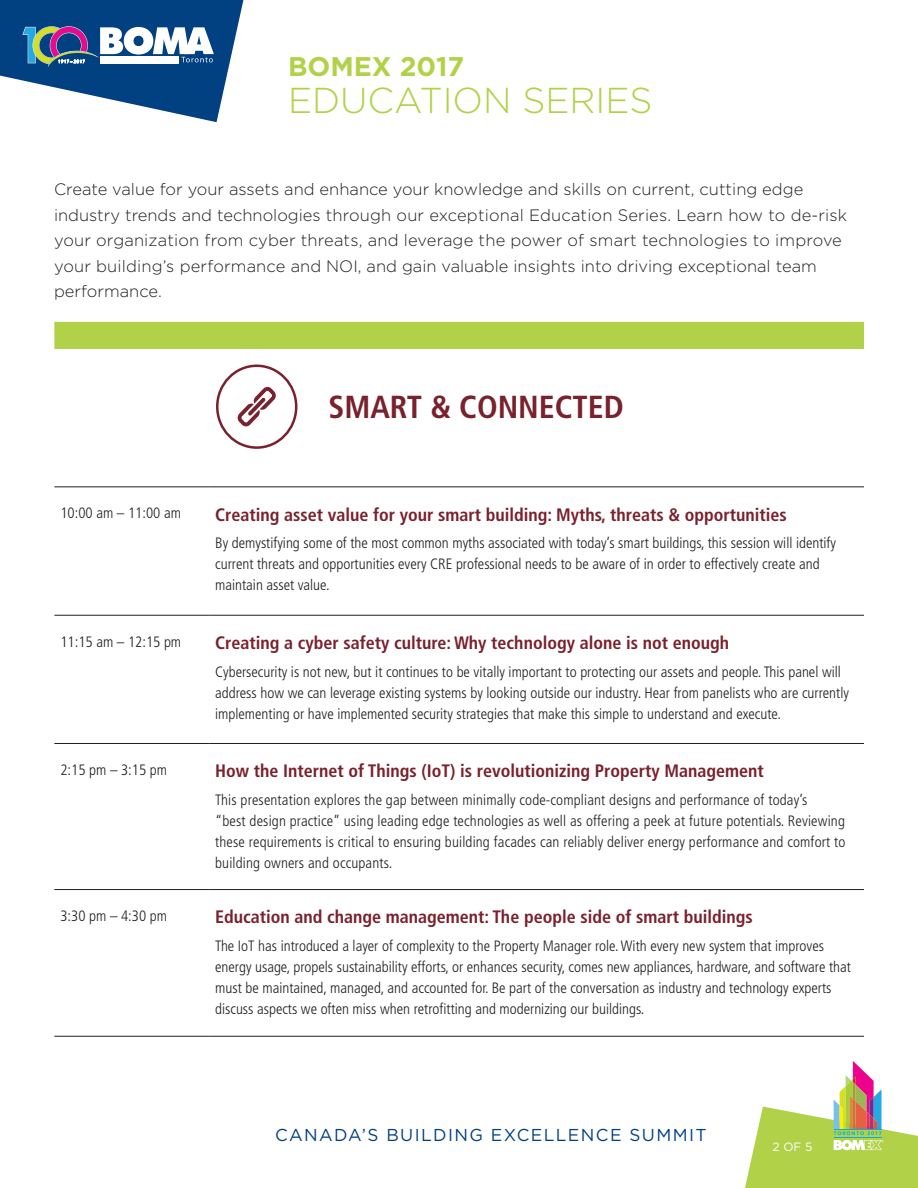
<style>
.page{position:relative;width:918px;height:1188px;background:#fff}
.page>*{position:absolute;margin:0;border:0;box-sizing:border-box;transform-origin:0 0}
.t1{font:300 36px "Gotham";color:#b1d248}
.t2{font:700 condensed 31.8px "Frutiger";color:#79212d}
.t3{font:700 27px "Gotham";color:#b1d248}
.t4{font:700 condensed 18px "Frutiger";color:#79212d}
.t5{font:17.25px "Gotham";letter-spacing:.08em;color:#014081}
.t6{font:300 16.5px/25.5px "Gotham";color:#231f20}
.t7{font:300 condensed 15px/21px "Frutiger";color:#231f20}
.t8{font:12px "Gotham";color:#fff}
</style>
<div class="page">
<svg style="left:745px;top:1061px;width:173px;height:127px"></svg>
<hr style="left:834px;top:1129px;width:48px;height:1px;background:#00aeef">
<hr style="left:834px;top:1137px;width:48px;height:1px;background:#00aeef">
<svg style="left:0;top:0;width:243px;height:122px"></svg>
<div style="left:54px;top:322px;width:810px;height:27px;background:#b1d248"></div>
<hr style="left:54px;top:487px;width:155px;height:1px;background:#231f20">
<hr style="left:209px;top:487px;width:655px;height:1px;background:#231f20">
<hr style="left:54px;top:615px;width:155px;height:1px;background:#231f20">
<hr style="left:209px;top:615px;width:655px;height:1px;background:#231f20">
<hr style="left:54px;top:743px;width:155px;height:1px;background:#231f20">
<hr style="left:209px;top:743px;width:655px;height:1px;background:#231f20">
<hr style="left:54px;top:889px;width:155px;height:1px;background:#231f20">
<hr style="left:209px;top:889px;width:655px;height:1px;background:#231f20">
<hr style="left:54px;top:1036px;width:155px;height:1px;background:#231f20">
<hr style="left:209px;top:1036px;width:655px;height:1px;background:#231f20">
<div style="left:216px;top:365px;width:81px;height:84px;border:3px solid #79212d;border-radius:50%"></div>
<svg style="left:237px;top:387px;width:39px;height:40px"></svg>
<p class="t3" style="left:288px;top:48px;width:178px">BOMEX 2017</p>
<p class="t1" style="left:288px;top:77px;width:366px">EDUCATION SERIES</p>
<p class="t6" style="left:54px;top:176px;width:795px">Create value for your assets and enhance your knowledge and skills on current, cutting edge industry trends and technologies through our exceptional Education Series. Learn how to de-risk your organization from cyber threats, and leverage the power of smart technologies to improve your building’s performance and NOI, and gain valuable insights into driving exceptional team performance.</p>
<p class="t2" style="left:328px;top:388px;width:297px">SMART &amp; CONNECTED</p>
<p class="t7" style="left:60px;top:503px;width:122px">10:00 am – 11:00 am</p>
<p class="t4" style="left:215px;top:504px;width:573px">Creating asset value for your smart building: Myths, threats &amp; opportunities</p>
<p class="t7" style="left:215px;top:533px;width:622px">By demystifying some of the most common myths associated with today’s smart buildings, this session will identify current threats and opportunities every CRE professional needs to be aware of in order to effectively create and maintain asset value.</p>
<p class="t7" style="left:60px;top:631px;width:122px">11:15 am – 12:15 pm</p>
<p class="t4" style="left:215px;top:632px;width:515px">Creating a cyber safety culture: Why technology alone is not enough</p>
<p class="t7" style="left:215px;top:661px;width:635px">Cybersecurity is not new, but it continues to be vitally important to protecting our assets and people. This panel will address how we can leverage existing systems by looking outside our industry. Hear from panelists who are currently implementing or have implemented security strategies that make this simple to understand and execute.</p>
<p class="t7" style="left:60px;top:760px;width:108px">2:15 pm – 3:15 pm</p>
<p class="t4" style="left:215px;top:760px;width:550px">How the Internet of Things (IoT) is revolutionizing Property Management</p>
<p class="t7" style="left:215px;top:790px;width:632px">This presentation explores the gap between minimally code-compliant designs and performance of today’s<br>“best design practice” using leading edge technologies as well as offering a peek at future potentials. Reviewing these requirements is critical to ensuring building facades can reliably deliver energy performance and comfort to building owners and occupants.</p>
<p class="t7" style="left:60px;top:906px;width:108px">3:30 pm – 4:30 pm</p>
<p class="t4" style="left:215px;top:906px;width:539px">Education and change management: The people side of smart buildings</p>
<p class="t7" style="left:215px;top:936px;width:637px">The IoT has introduced a layer of complexity to the Property Manager role. With every new system that improves energy usage, propels sustainability efforts, or enhances security, comes new appliances, hardware, and software that must be maintained, managed, and accounted for. Be part of the conversation as industry and technology experts discuss aspects we often miss when retrofitting and modernizing our buildings.</p>
<p class="t5" style="left:275px;top:1124px;width:433px">CANADA’S BUILDING EXCELLENCE SUMMIT</p>
<p class="t8" style="left:773px;top:1139px;width:41px">2 OF 5</p>
</div>
